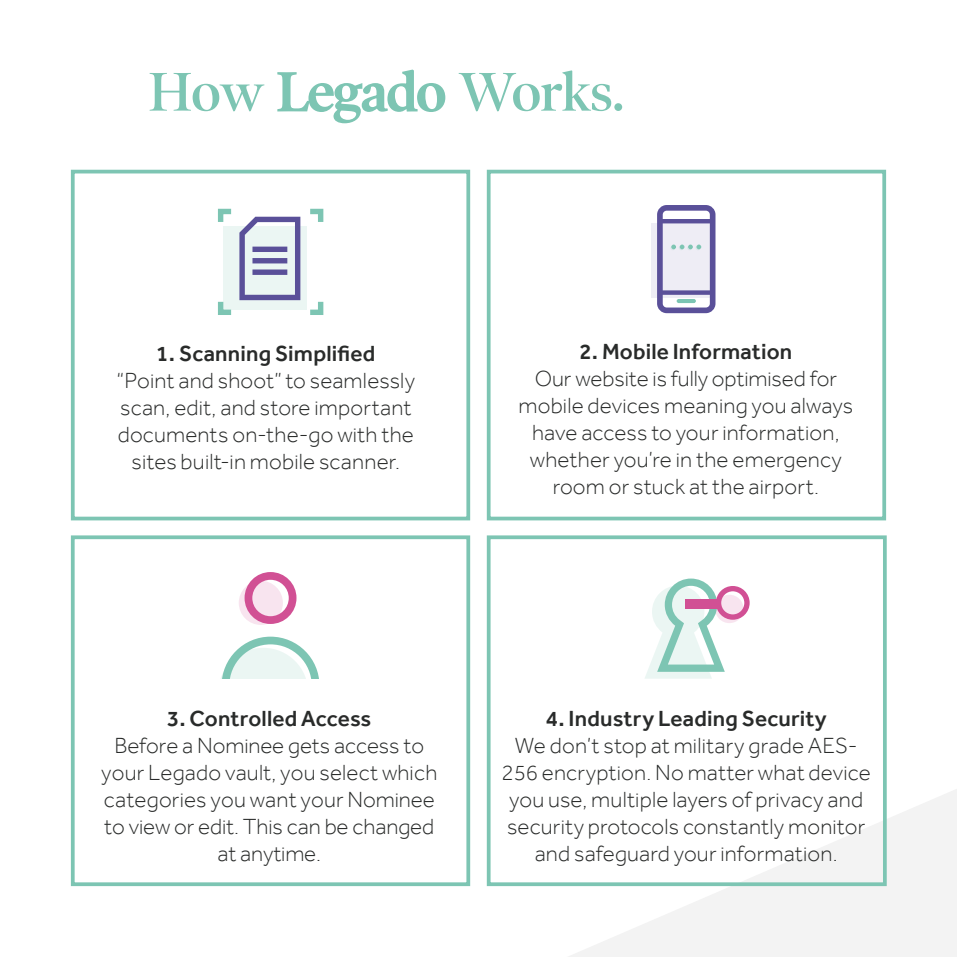
<style>
.page{position:relative;width:957px;height:957px;background:#fff}
.page>*{position:absolute;margin:0;border:0;box-sizing:border-box;transform-origin:0 0}
.t1{font:600 55px "Poynter OS Disp";letter-spacing:-.02em;color:#7dc5b3}
.t2{font:300 22.5px/27px "Effra";letter-spacing:.01em;color:#292b2a;text-align:center}
.t3{font:500 22.5px "Effra";letter-spacing:.005em;color:#292b2a}
</style>
<div class="page">
<svg style="left:567px;top:788px;width:390px;height:169px"></svg>
<svg style="left:486px;top:169px;width:401px;height:207px"></svg>
<div style="left:487px;top:535px;width:399px;height:351px;border:4px solid #7dc5b3"></div>
<svg style="left:715px;top:595px;width:28px;height:28px"></svg>
<svg style="left:645px;top:578px;width:80px;height:100px"></svg>
<div style="left:685px;top:599px;width:32px;height:10px;background:#d15094"></div>
<div style="left:716px;top:586px;width:33px;height:34px;border:5px solid #d15094;border-radius:50%"></div>
<div style="left:71px;top:170px;width:399px;height:350px;border:4px solid #7dc5b3"></div>
<svg style="left:218px;top:208px;width:106px;height:107px"></svg>
<div style="left:71px;top:535px;width:399px;height:351px;border:4px solid #7dc5b3"></div>
<svg style="left:239px;top:581px;width:44px;height:44px"></svg>
<div style="left:244px;top:572px;width:52px;height:52px;border:8px solid #d15094;border-radius:50%"></div>
<svg style="left:221px;top:636px;width:98px;height:43px"></svg>
<div style="left:487px;top:170px;width:399px;height:350px;border:4px solid #7dc5b3"></div>
<div style="left:651px;top:224px;width:59px;height:74px;background:#eeedf5"></div>
<svg style="left:657px;top:205px;width:58px;height:108px"></svg>
<h1 class="t1" style="left:149px;top:61px;width:477px">How Legado Works.</h1>
<p class="t3" style="left:156px;top:340px;width:221px">1. Scanning Simplified</p>
<p class="t2" style="left:117px;top:366px;width:300px">“Point and shoot” to seamlessly scan, edit, and store important documents on-the-go with the sites built-in mobile scanner.</p>
<p class="t3" style="left:579px;top:338px;width:214px">2. Mobile Information</p>
<p class="t2" style="left:518px;top:365px;width:336px">Our website is fully optimised for mobile devices meaning you always have access to your information, whether you’re in the emergency room or stuck at the airport.</p>
<p class="t3" style="left:167px;top:705px;width:206px">3. Controlled Access</p>
<p class="t2" style="left:101px;top:732px;width:337px">Before a Nominee gets access to your Legado vault, you select which categories you want your Nominee to view or edit. This can be changed at anytime.</p>
<p class="t3" style="left:546px;top:705px;width:282px">4. Industry Leading Security</p>
<p class="t2" style="left:501px;top:732px;width:371px">We don’t stop at military grade AES-256 encryption. No matter what device you use, multiple layers of privacy and security protocols constantly monitor and safeguard your information.</p>
</div>
